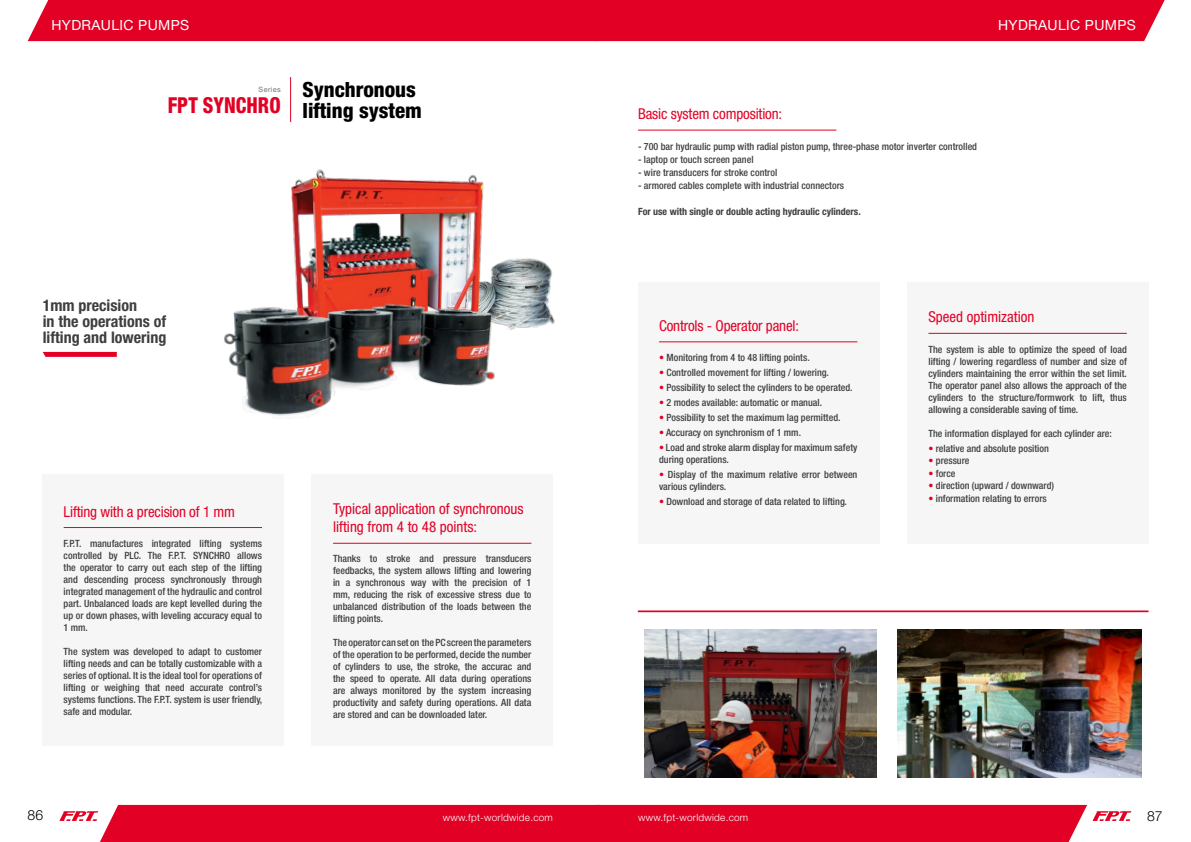
<style>
.page{position:relative;width:1191px;height:842px;background:#fff}
.page>*{position:absolute;margin:0;border:0;box-sizing:border-box;transform-origin:0 0}
.t1{font:800 condensed 22px "Helvetica Neue LT Std";color:#e20025;scale:.9 1}
.t2{font:800 condensed 21px/21px "Helvetica Neue LT Std";color:#000}
.t3{font:700 condensed 16px/16px "Helvetica Neue LT Std";color:#3e3d40}
.t4{font:condensed 15px/18px "Helvetica Neue LT Std";color:#e20025}
.t5{font:14px "Helvetica Neue LT Std";letter-spacing:.025em;color:#fff}
.t6{font:300 14px "Helvetica Neue LT Std";color:#000}
.t7{font:500 condensed 10px/12px "Helvetica Neue LT Std";color:#3e3d40;text-align:justify}
.t8{font:700 condensed 10px "Helvetica Neue LT Std";color:#3e3d40}
.t9{font:300 10px "Helvetica Neue LT Std";letter-spacing:.025em;color:#fff}
.t10{font:7.3px "Helvetica Neue LT Std";letter-spacing:.05em;color:#707172}
.s1{color:#e20025}
</style>
<div class="page">
<div style="left:43px;top:475px;width:241px;height:271px;background:#f6f6f6"></div>
<div style="left:638px;top:282px;width:241px;height:262px;background:#f6f6f6"></div>
<div style="left:311px;top:475px;width:242px;height:271px;background:#f6f6f6"></div>
<div style="left:906px;top:282px;width:242px;height:262px;background:#f6f6f6"></div>
<hr style="left:290px;top:77px;width:1px;height:45px;background:#e20025">
<svg style="left:43px;top:352px;width:74px;height:5px"></svg>
<img style="left:224px;top:169px;width:331px;height:250px">
<hr style="left:333px;top:543px;width:198px;height:1px;background:#e20025">
<hr style="left:928px;top:333px;width:198px;height:1px;background:#e20025">
<hr style="left:64px;top:527px;width:198px;height:1px;background:#e20025">
<hr style="left:659px;top:341px;width:198px;height:1px;background:#e20025">
<hr style="left:638px;top:130px;width:198px;height:1px;background:#e20025">
<hr style="left:638px;top:610px;width:510px;height:2px;background:#e20025">
<img style="left:644px;top:630px;width:233px;height:148px">
<img style="left:897px;top:630px;width:244px;height:148px">
<div style="left:28px;top:0;width:1137px;height:41px;background:#e20025"></div>
<svg style="left:60px;top:805px;width:1071px;height:37px;background:#e41537"></svg>
<h3 class="t5" style="left:51px;top:17px;width:139px">HYDRAULIC PUMPS</h3>
<h3 class="t5" style="left:998px;top:17px;width:139px">HYDRAULIC PUMPS</h3>
<p class="t10" style="left:259px;top:85px;width:24px">Series</p>
<h1 class="t1" style="left:168px;top:91px;width:127px">FPT SYNCHRO</h1>
<h2 class="t2" style="left:302px;top:78px;width:121px">Synchronous lifting system</h2>
<h3 class="t3" style="left:43px;top:297px;width:125px">1mm precision<br>in the operations of lifting and lowering</h3>
<h3 class="t4" style="left:64px;top:502px;width:173px">Lifting with a precision of 1 mm</h3>
<p class="t7" style="left:64px;top:537px;width:200px">F.P.T. manufactures integrated lifting systems controlled by PLC. The F.P.T. SYNCHRO allows the operator to carry out each step of the lifting and descending process synchronously through integrated management of the hydraulic and control part. Unbalanced loads are kept levelled during the up or down phases, with leveling accuracy equal to 1 mm.</p>
<p class="t7" style="left:64px;top:645px;width:200px">The system was developed to adapt to customer lifting needs and can be totally customizable with a series of optional. It is the ideal tool for operations of lifting or weighing that need accurate control’s systems functions. The F.P.T. system is user friendly, safe and modular.</p>
<h3 class="t4" style="left:333px;top:499px;width:192px">Typical application of synchronous lifting from 4 to 48 points:</h3>
<p class="t7" style="left:333px;top:552px;width:200px">Thanks to stroke and pressure transducers feedbacks, the system allows lifting and lowering in a synchronous way with the precision of 1 mm, reducing the risk of excessive stress due to unbalanced distribution of the loads between the lifting points.</p>
<p class="t7" style="left:333px;top:636px;width:200px">The operator can set on the PC screen the parameters of the operation to be performed, decide the number of cylinders to use, the stroke, the accurac and the speed to operate. All data during operations are always monitored by the system increasing productivity and safety during operations. All data are stored and can be downloaded later.</p>
<h3 class="t4" style="left:638px;top:105px;width:146px">Basic system composition:</h3>
<p class="t7" style="left:638px;top:140px;width:340px">- 700 bar hydraulic pump with radial piston pump, three-phase motor inverter controlled</p>
<p class="t7" style="left:638px;top:153px;width:117px">- laptop or touch screen panel</p>
<p class="t7" style="left:638px;top:166px;width:141px">- wire transducers for stroke control</p>
<p class="t7" style="left:638px;top:179px;width:208px">- armored cables complete with industrial connectors</p>
<p class="t8" style="left:638px;top:205px;width:224px">For use with single or double acting hydraulic cylinders.</p>
<h3 class="t4" style="left:659px;top:316px;width:141px">Controls - Operator panel:</h3>
<p class="t7" style="left:659px;top:352px;width:152px"><span class="s1">•</span> Monitoring from 4 to 48 lifting points.</p>
<p class="t7" style="left:659px;top:367px;width:171px"><span class="s1">•</span> Controlled movement for lifting / lowering.</p>
<p class="t7" style="left:659px;top:382px;width:195px"><span class="s1">•</span> Possibility to select the cylinders to be operated.</p>
<p class="t7" style="left:659px;top:397px;width:165px"><span class="s1">•</span> 2 modes available: automatic or manual.</p>
<p class="t7" style="left:659px;top:412px;width:183px"><span class="s1">•</span> Possibility to set the maximum lag permitted.</p>
<p class="t7" style="left:659px;top:427px;width:143px"><span class="s1">•</span> Accuracy on synchronism of 1 mm.</p>
<p class="t7" style="left:659px;top:442px;width:200px"><span class="s1">•</span> Load and stroke alarm display for maximum safety during operations.</p>
<p class="t7" style="left:659px;top:469px;width:200px"><span class="s1">•</span> Display of the maximum relative error between various cylinders.</p>
<p class="t7" style="left:659px;top:496px;width:189px"><span class="s1">•</span> Download and storage of data related to lifting.</p>
<h3 class="t4" style="left:928px;top:308px;width:107px">Speed optimization</h3>
<p class="t7" style="left:928px;top:343px;width:200px">The system is able to optimize the speed of load lifting / lowering regardless of number and size of cylinders maintaining the error within the set limit.<br>The operator panel also allows the approach of the cylinders to the structure/formwork to lift, thus allowing a considerable saving of time.</p>
<p class="t7" style="left:928px;top:427px;width:185px">The information displayed for each cylinder are:</p>
<p class="t7" style="left:928px;top:442px;width:122px"><span class="s1">•</span> relative and absolute position</p>
<p class="t7" style="left:928px;top:455px;width:42px"><span class="s1">•</span> pressure</p>
<p class="t7" style="left:928px;top:467px;width:28px"><span class="s1">•</span> force</p>
<p class="t7" style="left:928px;top:480px;width:127px"><span class="s1">•</span> direction (upward / downward)</p>
<p class="t7" style="left:928px;top:492px;width:120px"><span class="s1">•</span> information relating to errors</p>
<h3 class="t6" style="left:28px;top:807px;width:17px">86</h3>
<p class="t9" style="left:443px;top:811px;width:112px">www.fpt-worldwide.com</p>
<p class="t9" style="left:638px;top:811px;width:112px">www.fpt-worldwide.com</p>
<h3 class="t6" style="left:1147px;top:807px;width:17px">87</h3>
</div>
